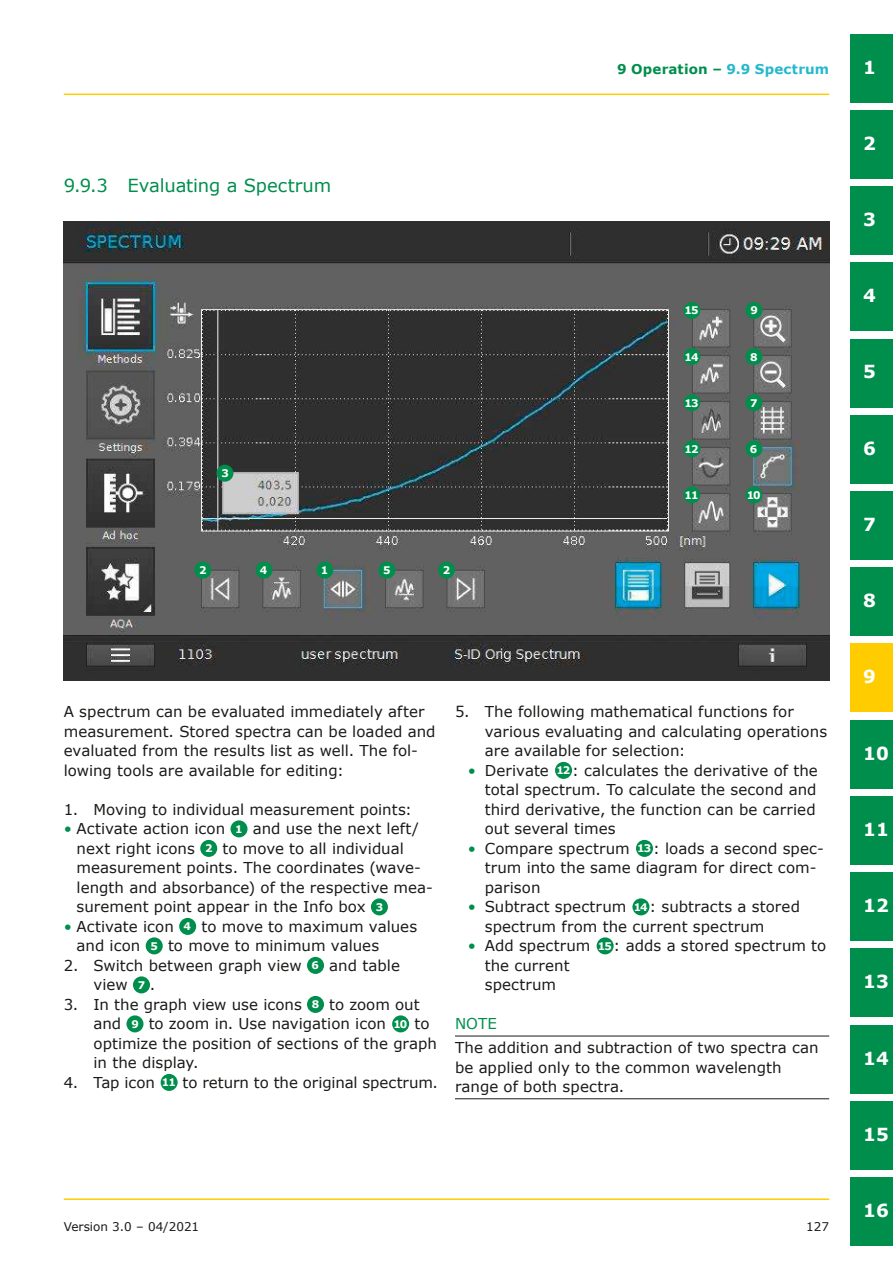
<style>
.page{position:relative;width:893px;height:1263px;background:#fff}
.page>*{position:absolute;margin:0;border:0;box-sizing:border-box;transform-origin:0 0}
.t1{font:18px "Verdana";letter-spacing:-.01em;color:#008e4d}
.t2{font:700 18px "Verdana";color:#fff}
.t3{font:15px/19.5px "Verdana";letter-spacing:.005em;color:#1a1a18}
.t4{font:15px "Verdana";color:#008e4d}
.t5{font:700 13.5px "Verdana";letter-spacing:.015em;color:#008e4d}
.t6{font:12px "Verdana";color:#1a1a18}
.t7{font:700 10.5px "Verdana";letter-spacing:-.1em;color:#fff}
.s1{color:#25b8cd}
.s2{color:#008e4d}
.s3{font-weight:700;font-size:10.5px;color:#fff}
</style>
<div class="page">
<hr style="left:64px;top:94px;width:765px;height:1px;background:#fc0">
<hr style="left:64px;top:1198px;width:765px;height:2px;background:#fc0">
<div style="left:850px;top:1101px;width:43px;height:68px;background:#008e4d"></div>
<div style="left:850px;top:873px;width:43px;height:68px;background:#008e4d"></div>
<div style="left:850px;top:415px;width:43px;height:68px;background:#008e4d"></div>
<div style="left:850px;top:186px;width:43px;height:69px;background:#008e4d"></div>
<div style="left:850px;top:949px;width:43px;height:68px;background:#008e4d"></div>
<div style="left:850px;top:491px;width:43px;height:68px;background:#008e4d"></div>
<div style="left:850px;top:720px;width:43px;height:68px;background:#008e4d"></div>
<div style="left:850px;top:263px;width:43px;height:68px;background:#008e4d"></div>
<div style="left:850px;top:34px;width:43px;height:68px;background:#008e4d"></div>
<div style="left:850px;top:1025px;width:43px;height:68px;background:#008e4d"></div>
<div style="left:850px;top:568px;width:43px;height:68px;background:#008e4d"></div>
<div style="left:850px;top:796px;width:43px;height:68px;background:#008e4d"></div>
<div style="left:850px;top:339px;width:43px;height:68px;background:#008e4d"></div>
<div style="left:850px;top:110px;width:43px;height:68px;background:#008e4d"></div>
<div style="left:850px;top:1177px;width:43px;height:69px;background:#008e4d"></div>
<div style="left:850px;top:644px;width:43px;height:68px;background:#fc0"></div>
<div style="left:230px;top:820px;width:18px;height:17px;background:#008e4d;border-radius:50%"></div>
<div style="left:200px;top:840px;width:17px;height:17px;background:#008e4d;border-radius:50%"></div>
<div style="left:371px;top:898px;width:17px;height:17px;background:#008e4d;border-radius:50%"></div>
<div style="left:179px;top:918px;width:17px;height:17px;background:#008e4d;border-radius:50%"></div>
<div style="left:146px;top:937px;width:17px;height:17px;background:#008e4d;border-radius:50%"></div>
<div style="left:307px;top:957px;width:17px;height:17px;background:#008e4d;border-radius:50%"></div>
<div style="left:133px;top:976px;width:17px;height:17px;background:#008e4d;border-radius:50%"></div>
<div style="left:307px;top:996px;width:17px;height:17px;background:#008e4d;border-radius:50%"></div>
<div style="left:126px;top:1015px;width:17px;height:17px;background:#008e4d;border-radius:50%"></div>
<div style="left:392px;top:1015px;width:17px;height:17px;background:#008e4d;border-radius:50%"></div>
<div style="left:161px;top:1074px;width:17px;height:17px;background:#008e4d;border-radius:50%"></div>
<hr style="left:455px;top:1036px;width:374px;height:1px;background:#1a1a18">
<hr style="left:455px;top:1098px;width:374px;height:1px;background:#1a1a18">
<div style="left:555px;top:762px;width:17px;height:17px;background:#008e4d;border-radius:50%"></div>
<div style="left:636px;top:840px;width:17px;height:17px;background:#008e4d;border-radius:50%"></div>
<div style="left:632px;top:898px;width:17px;height:17px;background:#008e4d;border-radius:50%"></div>
<div style="left:597px;top:937px;width:17px;height:17px;background:#008e4d;border-radius:50%"></div>
<img style="left:64px;top:221px;width:765px;height:459px">
<div style="left:438px;top:562px;width:17px;height:17px;background:#008e4d;border-radius:50%"></div>
<div style="left:194px;top:562px;width:17px;height:17px;background:#008e4d;border-radius:50%"></div>
<div style="left:745px;top:302px;width:17px;height:17px;background:#008e4d;border-radius:50%"></div>
<div style="left:683px;top:348px;width:17px;height:17px;background:#008e4d;border-radius:50%"></div>
<div style="left:316px;top:562px;width:17px;height:17px;background:#008e4d;border-radius:50%"></div>
<div style="left:683px;top:440px;width:17px;height:17px;background:#008e4d;border-radius:50%"></div>
<div style="left:683px;top:394px;width:17px;height:17px;background:#008e4d;border-radius:50%"></div>
<div style="left:683px;top:486px;width:17px;height:17px;background:#008e4d;border-radius:50%"></div>
<div style="left:745px;top:486px;width:17px;height:17px;background:#008e4d;border-radius:50%"></div>
<div style="left:378px;top:562px;width:17px;height:17px;background:#008e4d;border-radius:50%"></div>
<div style="left:745px;top:348px;width:17px;height:17px;background:#008e4d;border-radius:50%"></div>
<div style="left:745px;top:394px;width:17px;height:17px;background:#008e4d;border-radius:50%"></div>
<div style="left:256px;top:562px;width:17px;height:17px;background:#008e4d;border-radius:50%"></div>
<div style="left:683px;top:302px;width:17px;height:17px;background:#008e4d;border-radius:50%"></div>
<div style="left:745px;top:440px;width:17px;height:17px;background:#008e4d;border-radius:50%"></div>
<div style="left:216px;top:465px;width:17px;height:17px;background:#008e4d;border-radius:50%"></div>
<p class="t1" style="left:64px;top:173px;width:269px">9.9.3 Evaluating a Spectrum</p>
<p class="t7" style="left:221px;top:466px;width:9px">3</p>
<p class="t7" style="left:199px;top:563px;width:9px">2</p>
<p class="t7" style="left:443px;top:563px;width:9px">2</p>
<p class="t7" style="left:321px;top:563px;width:9px">1</p>
<p class="t7" style="left:260px;top:563px;width:9px">4</p>
<p class="t7" style="left:383px;top:563px;width:9px">5</p>
<p class="t5" style="left:617px;top:60px;width:214px">9 Operation – <span class="s1">9.9 Spectrum</span></p>
<p class="t7" style="left:685px;top:303px;width:15px">15</p>
<p class="t7" style="left:750px;top:303px;width:9px">9</p>
<p class="t7" style="left:685px;top:349px;width:15px">14</p>
<p class="t7" style="left:685px;top:395px;width:15px">13</p>
<p class="t7" style="left:750px;top:349px;width:9px">8</p>
<p class="t7" style="left:750px;top:395px;width:9px">7</p>
<p class="t7" style="left:685px;top:442px;width:15px">12</p>
<p class="t7" style="left:750px;top:442px;width:9px">6</p>
<p class="t7" style="left:685px;top:488px;width:15px">11</p>
<p class="t7" style="left:747px;top:488px;width:15px">10</p>
<p class="t3" style="left:64px;top:702px;width:373px">A spectrum can be evaluated immediately after measurement. Stored spectra can be loaded and evaluated from the results list as well. The fol&shy;lowing tools are available for editing:</p>
<p class="t3" style="left:64px;top:799px;width:350px">1. Moving to individual measurement points:</p>
<p class="t3" style="left:77px;top:819px;width:358px;text-indent:-13px"><span class="s2">•</span> Activate action icon <span class="s3">1</span> and use the next left/ next right icons <span class="s3">2</span> to move to all individual measurement points. The coordinates (wave&shy;length and absorbance) of the respective mea&shy;surement point appear in the Info box <span class="s3">3</span></p>
<p class="t3" style="left:77px;top:916px;width:342px;text-indent:-13px"><span class="s2">•</span> Activate icon <span class="s3">4</span> to move to maximum values and icon <span class="s3">5</span> to move to minimum values</p>
<p class="t3" style="left:94px;top:955px;width:308px;text-indent:-30px">2. Switch between graph view <span class="s3">6</span> and table view <span class="s3">7</span> .</p>
<p class="t3" style="left:94px;top:994px;width:345px;text-indent:-30px">3. In the graph view use icons <span class="s3">8</span> to zoom out and <span class="s3">9</span> to zoom in. Use navigation icon <span class="s3">10</span> to optimize the position of sections of the graph in the display.</p>
<p class="t3" style="left:64px;top:1072px;width:376px">4. Tap icon <span class="s3">11</span> to return to the original spectrum.</p>
<p class="t3" style="left:485px;top:702px;width:344px;text-indent:-30px">5. The following mathematical functions for various evaluating and calculating operations are available for selection:</p>
<p class="t3" style="left:485px;top:760px;width:335px;text-indent:-17px"><span class="s2">•</span> Derivate <span class="s3">12</span> : calculates the derivative of the total spectrum. To calculate the second and third derivative, the function can be carried out several times</p>
<p class="t3" style="left:485px;top:838px;width:341px;text-indent:-17px"><span class="s2">•</span> Compare spectrum <span class="s3">13</span> : loads a second spec&shy;trum into the same diagram for direct com&shy;parison</p>
<p class="t3" style="left:485px;top:897px;width:317px;text-indent:-17px"><span class="s2">•</span> Subtract spectrum <span class="s3">14</span> : subtracts a stored spectrum from the current spectrum</p>
<p class="t3" style="left:485px;top:936px;width:343px;text-indent:-17px"><span class="s2">•</span> Add spectrum <span class="s3">15</span> : adds a stored spectrum to the current<br>spectrum</p>
<p class="t4" style="left:455px;top:1014px;width:44px">NOTE</p>
<p class="t3" style="left:455px;top:1038px;width:365px">The addition and subtraction of two spectra can be -applied only to the common wavelength range of both spectra.</p>
<p class="t6" style="left:64px;top:1218px;width:137px">Version 3.0 – 04/2021</p>
<p class="t6" style="left:806px;top:1218px;width:24px">127</p>
<p class="t2" style="left:863px;top:54px;width:14px">1</p>
<p class="t2" style="left:863px;top:130px;width:14px">2</p>
<p class="t2" style="left:863px;top:207px;width:14px">3</p>
<p class="t2" style="left:863px;top:283px;width:14px">4</p>
<p class="t2" style="left:863px;top:359px;width:14px">5</p>
<p class="t2" style="left:863px;top:435px;width:14px">6</p>
<p class="t2" style="left:863px;top:512px;width:14px">7</p>
<p class="t2" style="left:863px;top:588px;width:14px">8</p>
<p class="t2" style="left:863px;top:664px;width:14px">9</p>
<p class="t2" style="left:863px;top:740px;width:27px">10</p>
<p class="t2" style="left:863px;top:817px;width:27px">11</p>
<p class="t2" style="left:863px;top:893px;width:27px">12</p>
<p class="t2" style="left:863px;top:969px;width:27px">13</p>
<p class="t2" style="left:863px;top:1045px;width:27px">14</p>
<p class="t2" style="left:863px;top:1121px;width:27px">15</p>
<p class="t2" style="left:863px;top:1198px;width:27px">16</p>
</div>
